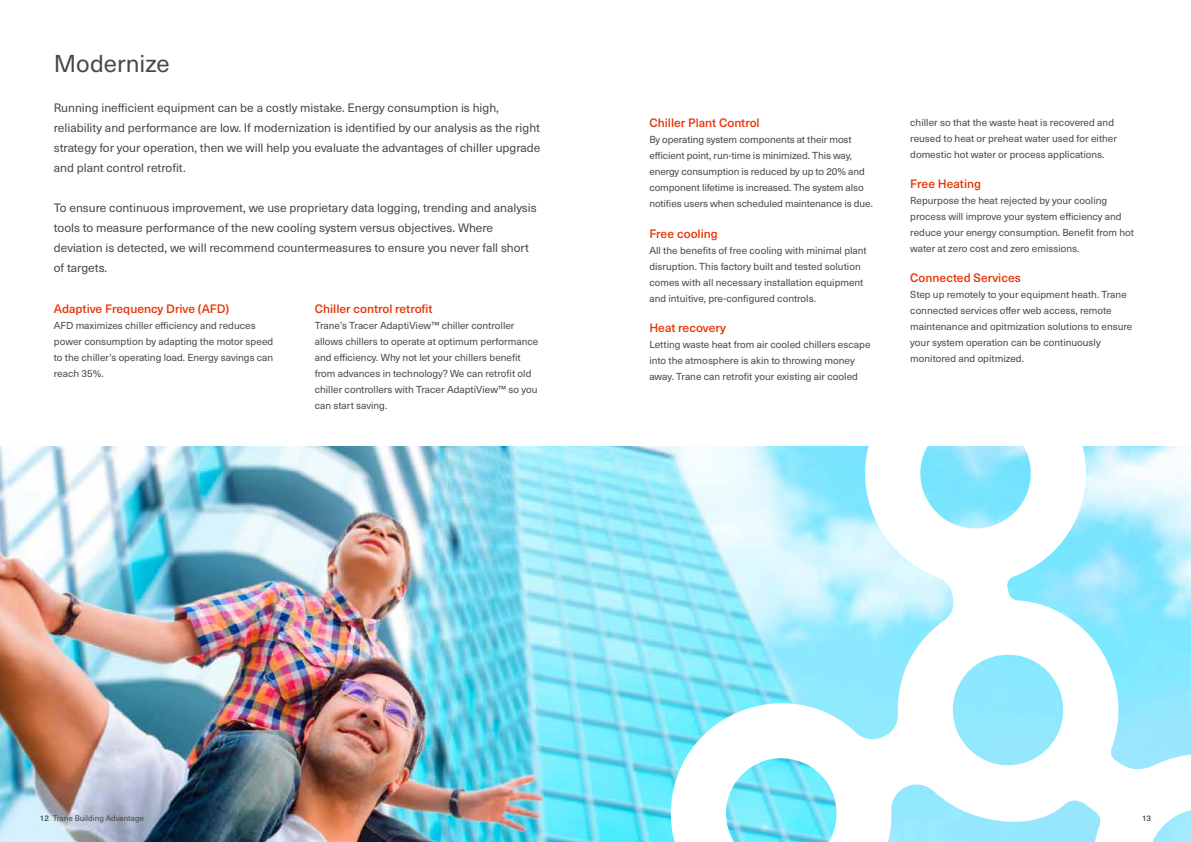
<style>
.page{position:relative;width:1191px;height:842px;background:#fff}
.page>*{position:absolute;margin:0;border:0;box-sizing:border-box;transform-origin:0 0}
.t1{font:24px "Neue Haas Unica W1 G";color:#484847}
.t2{font:12px/20px "Neue Haas Unica W1 G";color:#484847}
.t3{font:500 12px "Neue Haas Unica W1 G";color:#e63608}
.t4{font:10px/16px "Neue Haas Unica W1 G";color:#484847}
.t5{font:8px "Neue Haas Unica W1 G";color:#484847}
.t6{font:500 8px "Neue Haas Unica W1 G";color:#484847}
.s1{font-weight:500}
</style>
<div class="page">
<img style="left:0;top:446px;width:652px;height:396px">
<svg style="left:652px;top:446px;width:539px;height:396px"></svg>
<h1 class="t1" style="left:54px;top:46px;width:117px">Modernize</h1>
<p class="t2" style="left:54px;top:97px;width:488px">Running inefficient equipment can be a costly mistake. Energy consumption is high, reliability and performance are low. If modernization is identified by our analysis as the right strategy for your operation, then we will help you evaluate the advantages of chiller upgrade and plant control retrofit.</p>
<p class="t2" style="left:54px;top:197px;width:484px">To ensure continuous improvement, we use proprietary data logging, trending and analysis tools to measure performance of the new cooling system versus objectives. Where deviation is detected, we will recommend countermeasures to ensure you never fall short of targets.</p>
<p class="t3" style="left:54px;top:299px;width:177px">Adaptive Frequency Drive (AFD)</p>
<p class="t4" style="left:54px;top:317px;width:221px">AFD maximizes chiller efficiency and reduces power consumption by adapting the motor speed to the chiller’s operating load. Energy savings can reach 35%.</p>
<p class="t3" style="left:315px;top:299px;width:119px">Chiller control retrofit</p>
<p class="t4" style="left:315px;top:317px;width:225px">Trane’s Tracer AdaptiView™ chiller controller allows chillers to operate at optimum performance and efficiency. Why not let your chillers benefit from advances in technology? We can retrofit old chiller controllers with Tracer AdaptiView™ so you can start saving.</p>
<p class="t3" style="left:649px;top:114px;width:112px">Chiller Plant Control</p>
<p class="t4" style="left:649px;top:131px;width:225px">By operating system components at their most efficient point, run-time is minimized. This way, energy consumption is reduced by up to 20% and component lifetime is increased. The system also notifies users when scheduled maintenance is due.</p>
<p class="t3" style="left:649px;top:224px;width:70px">Free cooling</p>
<p class="t4" style="left:649px;top:241px;width:219px">All the benefits of free cooling with minimal plant disruption. This factory built and tested solution comes with all necessary installation equipment and intuitive, pre-configured controls.</p>
<p class="t3" style="left:649px;top:319px;width:78px">Heat recovery</p>
<p class="t4" style="left:649px;top:336px;width:223px">Letting waste heat from air cooled chillers escape into the atmosphere is akin to throwing money away. Trane can retrofit your existing air cooled</p>
<p class="t4" style="left:910px;top:113px;width:208px">chiller so that the waste heat is recovered and reused to heat or preheat water used for either domestic hot water or process applications.</p>
<p class="t3" style="left:910px;top:175px;width:72px">Free Heating</p>
<p class="t4" style="left:910px;top:192px;width:225px">Repurpose the heat rejected by your cooling process will improve your system efficiency and reduce your energy consumption. Benefit from hot water at zero cost and zero emissions.</p>
<p class="t3" style="left:910px;top:269px;width:112px">Connected Services</p>
<p class="t4" style="left:910px;top:286px;width:224px">Step up remotely to your equipment heath. Trane connected services offer web access, remote maintenance and opitmization solutions to ensure your system operation can be continuously monitored and opitmized.</p>
<p class="t5" style="left:40px;top:812px;width:106px"><span class="s1">12</span> Trane Building Advantage</p>
<p class="t6" style="left:1142px;top:812px;width:11px">13</p>
</div>
